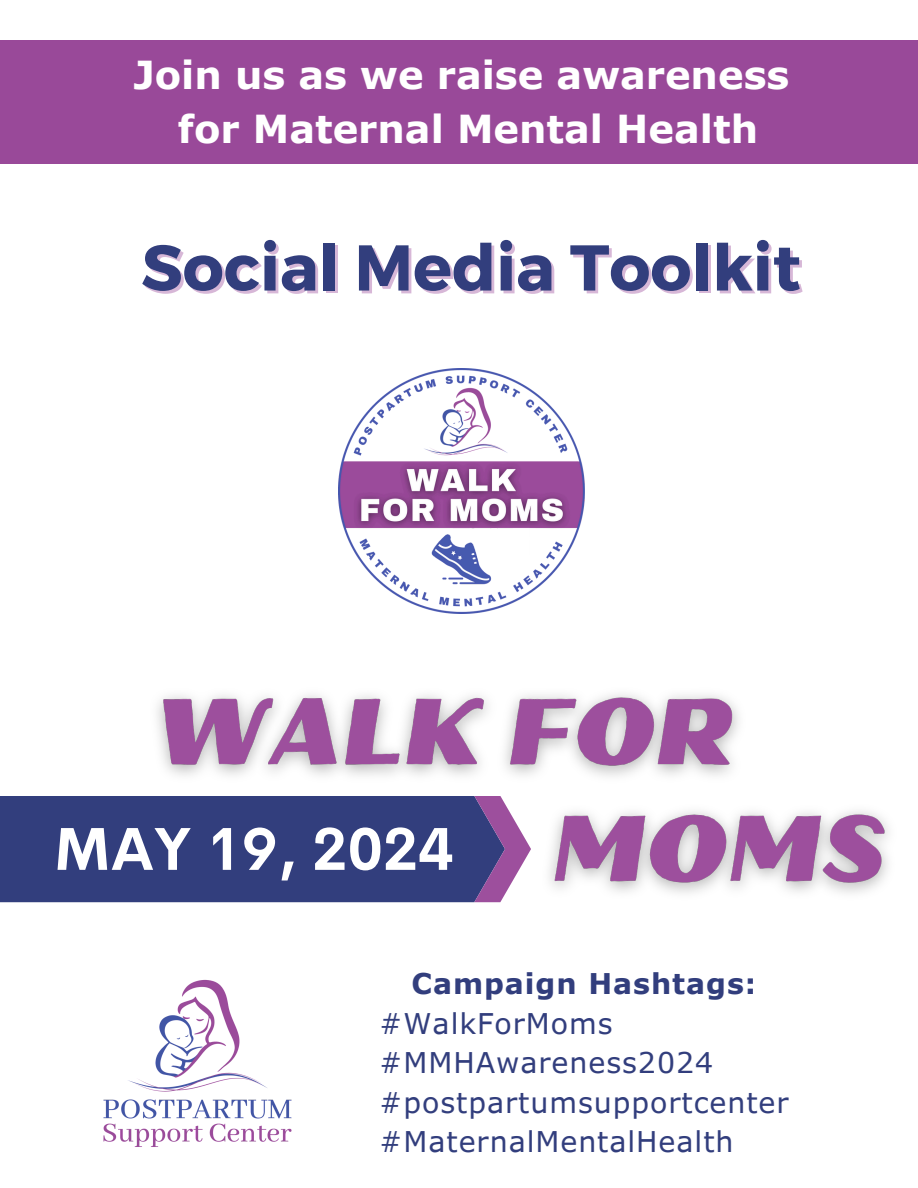
<style>
.page{position:relative;width:918px;height:1188px;background:#fff}
.page>*{position:absolute;margin:0;border:0;box-sizing:border-box;transform-origin:0 0}
.t1{font:700 64.5px "Montserrat";color:#323e7d}
.t2{font:700 59.25px "Cerebri Sans";color:#fff}
.t3{font:700 38.55px/54px "Verdana Pro";color:#fff;text-align:center}
.t4{font:28.5px "Verdana Pro";letter-spacing:.035em;color:#323e7d}
.t5{font:700 28.5px "Verdana Pro";letter-spacing:.035em;color:#323e7d}
</style>
<div class="page">
<img style="left:103px;top:979px;width:189px;height:168px">
<img style="left:549px;top:811px;width:340px;height:83px">
<div style="left:0;top:796px;width:474px;height:106px;background:#323e7d"></div>
<svg style="left:474px;top:796px;width:57px;height:106px"></svg>
<img style="left:339px;top:368px;width:245px;height:246px">
<div style="left:0;top:40px;width:918px;height:124px;background:#994999"></div>
<img style="left:157px;top:694px;width:582px;height:83px">
<p class="t3" style="left:133px;top:46px;width:658px">Join us as we raise awareness for Maternal Mental Health</p>
<h2 class="t1" style="left:141px;top:226px;width:661px">Social Media Toolkit</h2>
<p class="t2" style="left:54px;top:811px;width:401px">MAY 19, 2024</p>
<p class="t5" style="left:412px;top:966px;width:346px">Campaign Hashtags:</p>
<p class="t4" style="left:379px;top:1005px;width:235px">#WalkForMoms</p>
<p class="t4" style="left:379px;top:1045px;width:335px">#MMHAwareness2024</p>
<p class="t4" style="left:379px;top:1084px;width:411px">#postpartumsupportcenter</p>
<p class="t4" style="left:379px;top:1123px;width:356px">#MaternalMentalHealth</p>
</div>
